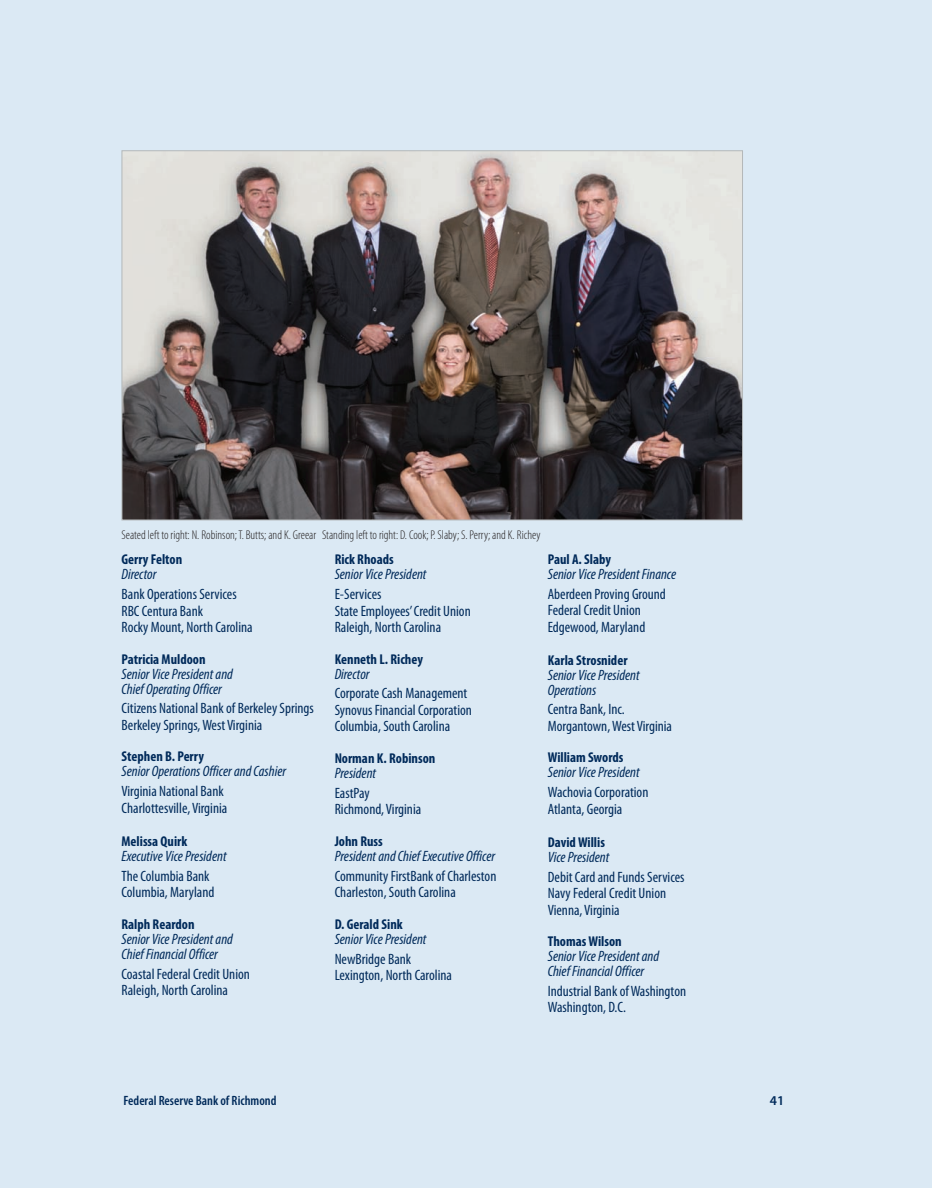
<style>
.page{position:relative;width:932px;height:1188px;background:#dbe9f4}
.page>*{position:absolute;margin:0;border:0;box-sizing:border-box;transform-origin:0 0}
.t1{font:condensed 15px/16.5px "Myriad Pro";color:#002a5a}
.t2{font:italic condensed 15px/15px "Myriad Pro";color:#002a5a}
.t3{font:700 condensed 14.25px "Myriad Pro";color:#002a5a}
.t4{font:600 condensed 13.5px "Myriad Pro";color:#002a5a}
.t5{font:600 13.5px "Myriad Pro";color:#002a5a}
.t6{font:300 condensed 12.75px "Myriad Pro";color:#231f20}
</style>
<div class="page">
<img style="left:124px;top:152px;width:616px;height:366px">
<p class="t6" style="left:122px;top:530px;width:420px">Seated left to right: N. Robinson;T. Butts; and K. Greear Standing left to right: D. Cook; P. Slaby; S. Perry; and K. Richey</p>
<p class="t3" style="left:122px;top:554px;width:62px">Gerry Felton</p>
<p class="t2" style="left:122px;top:568px;width:36px">Director</p>
<p class="t1" style="left:122px;top:587px;width:133px">Bank Operations Services<br>RBC Centura Bank<br>Rocky Mount, North Carolina</p>
<p class="t3" style="left:122px;top:654px;width:85px">Patricia Muldoon</p>
<p class="t2" style="left:122px;top:667px;width:113px">Senior Vice President and<br>Chief Operating Officer</p>
<p class="t1" style="left:122px;top:702px;width:194px">Citizens National Bank of Berkeley Springs<br>Berkeley Springs, West Virginia</p>
<p class="t3" style="left:122px;top:752px;width:84px">Stephen B. Perry</p>
<p class="t2" style="left:122px;top:765px;width:166px">Senior Operations Officer and Cashier</p>
<p class="t1" style="left:122px;top:784px;width:107px">Virginia National Bank<br>Charlottesville, Virginia</p>
<p class="t3" style="left:122px;top:836px;width:67px">Melissa Quirk</p>
<p class="t2" style="left:122px;top:850px;width:107px">Executive Vice President</p>
<p class="t1" style="left:122px;top:869px;width:94px">The Columbia Bank<br>Columbia, Maryland</p>
<p class="t3" style="left:122px;top:919px;width:74px">Ralph Reardon</p>
<p class="t2" style="left:122px;top:932px;width:113px">Senior Vice President and<br>Chief Financial Officer</p>
<p class="t1" style="left:122px;top:967px;width:130px">Coastal Federal Credit Union<br>Raleigh, North Carolina</p>
<p class="t3" style="left:334px;top:554px;width:60px">Rick Rhoads</p>
<p class="t2" style="left:334px;top:568px;width:93px">Senior Vice President</p>
<p class="t1" style="left:334px;top:587px;width:138px">E-Services<br>State Employees’Credit Union<br>Raleigh, North Carolina</p>
<p class="t3" style="left:334px;top:654px;width:90px">Kenneth L. Richey</p>
<p class="t2" style="left:334px;top:667px;width:36px">Director</p>
<p class="t1" style="left:334px;top:687px;width:139px">Corporate Cash Management<br>Synovus Financial Corporation<br>Columbia, South Carolina</p>
<p class="t3" style="left:334px;top:753px;width:102px">Norman K. Robinson</p>
<p class="t2" style="left:334px;top:767px;width:43px">President</p>
<p class="t1" style="left:334px;top:786px;width:88px">EastPay<br>Richmond, Virginia</p>
<p class="t3" style="left:334px;top:836px;width:50px">John Russ</p>
<p class="t2" style="left:334px;top:850px;width:162px">President and Chief Executive Officer</p>
<p class="t1" style="left:334px;top:869px;width:163px">Community FirstBank of Charleston<br>Charleston, South Carolina</p>
<p class="t3" style="left:334px;top:919px;width:70px">D. Gerald Sink</p>
<p class="t2" style="left:334px;top:932px;width:93px">Senior Vice President</p>
<p class="t1" style="left:334px;top:952px;width:119px">NewBridge Bank<br>Lexington, North Carolina</p>
<p class="t3" style="left:548px;top:554px;width:65px">Paul A. Slaby</p>
<p class="t2" style="left:548px;top:567px;width:130px">Senior Vice President Finance</p>
<p class="t1" style="left:548px;top:587px;width:120px">Aberdeen Proving Ground<br>Federal Credit Union<br>Edgewood, Maryland</p>
<p class="t3" style="left:548px;top:655px;width:81px">Karla Strosnider</p>
<p class="t2" style="left:548px;top:668px;width:93px">Senior Vice President<br>Operations</p>
<p class="t1" style="left:548px;top:702px;width:126px">Centra Bank, Inc.<br>Morgantown, West Virginia</p>
<p class="t3" style="left:548px;top:753px;width:77px">William Swords</p>
<p class="t2" style="left:548px;top:766px;width:93px">Senior Vice President</p>
<p class="t1" style="left:548px;top:785px;width:102px">Wachovia Corporation<br>Atlanta, Georgia</p>
<p class="t3" style="left:548px;top:837px;width:59px">David Willis</p>
<p class="t2" style="left:548px;top:851px;width:63px">Vice President</p>
<p class="t1" style="left:548px;top:870px;width:138px">Debit Card and Funds Services<br>Navy Federal Credit Union<br>Vienna, Virginia</p>
<p class="t3" style="left:548px;top:936px;width:75px">Thomas Wilson</p>
<p class="t2" style="left:548px;top:950px;width:113px">Senior Vice President and<br>Chief Financial Officer</p>
<p class="t1" style="left:548px;top:984px;width:140px">Industrial Bank of Washington<br>Washington, D.C.</p>
<p class="t4" style="left:124px;top:1096px;width:154px">Federal Reserve Bank of Richmond</p>
<p class="t5" style="left:770px;top:1096px;width:16px">41</p>
</div>
